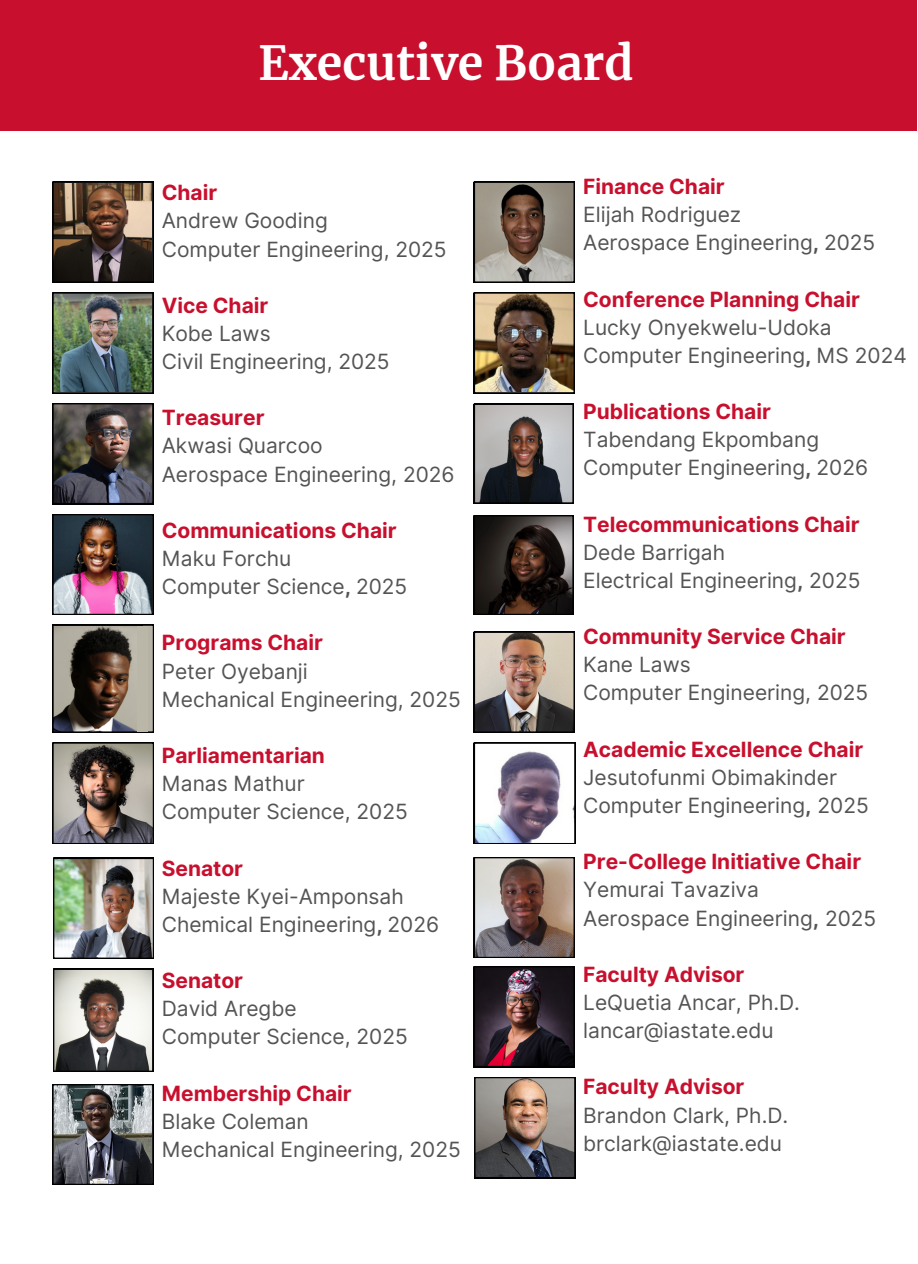
<style>
.page{position:relative;width:918px;height:1264px;background:#fff}
.page>*{position:absolute;margin:0;border:0;box-sizing:border-box;transform-origin:0 0}
.t1{font:700 46.5px "Merriweather";color:#fff}
.t2{font:21px/28.2px "Inter";color:#545454}
.t3{font:700 21px/28.2px "Inter";color:#c8102e}
.s1{font-weight:700}
.s2{font-weight:400;color:#545454}
</style>
<div class="page">
<div style="left:0;top:0;width:917px;height:130px;background:#c8102e"></div>
<img style="left:53px;top:1084px;width:100px;height:100px">
<img style="left:53px;top:292px;width:100px;height:101px">
<img style="left:474px;top:966px;width:101px;height:100px">
<svg style="left:53px;top:182px;width:100px;height:100px;background:#5e4b3d"></svg>
<img style="left:474px;top:632px;width:101px;height:100px">
<svg style="left:474px;top:182px;width:101px;height:100px;background:#867b70"></svg>
<img style="left:53px;top:403px;width:100px;height:101px">
<img style="left:53px;top:514px;width:100px;height:101px">
<img style="left:474px;top:857px;width:101px;height:100px">
<img style="left:474px;top:292px;width:101px;height:101px">
<svg style="left:474px;top:515px;width:100px;height:100px;background:#2e2622"></svg>
<svg style="left:474px;top:404px;width:100px;height:99px;background:#797474"></svg>
<svg style="left:53px;top:624px;width:101px;height:108px;background:#645b52"></svg>
<div style="left:138px;top:625px;width:10px;height:106px;background:#bbb7a8"></div>
<img style="left:53px;top:742px;width:101px;height:102px">
<img style="left:53px;top:858px;width:101px;height:100px">
<svg style="left:53px;top:968px;width:100px;height:103px"></svg>
<svg style="left:474px;top:742px;width:101px;height:102px"></svg>
<img style="left:474px;top:1077px;width:101px;height:101px">
<p class="t1" style="left:258px;top:34px;width:377px">Executive Board</p>
<p class="t3" style="left:162px;top:178px;width:57px">Chair</p>
<p class="t2" style="left:162px;top:207px;width:168px">Andrew Gooding</p>
<p class="t2" style="left:162px;top:235px;width:286px">Computer Engineering, 2025</p>
<p class="t3" style="left:162px;top:291px;width:108px">Vice Chair</p>
<p class="t2" style="left:162px;top:319px;width:110px">Kobe Laws</p>
<p class="t2" style="left:162px;top:347px;width:229px">Civil Engineering, 2025</p>
<p class="t3" style="left:162px;top:403px;width:104px">Treasurer</p>
<p class="t2" style="left:162px;top:432px;width:162px">Akwasi Quarcoo</p>
<p class="t2" style="left:162px;top:460px;width:294px">Aerospace Engineering, 2026</p>
<p class="t3" style="left:162px;top:516px;width:237px">Communications Chair</p>
<p class="t2" style="left:162px;top:544px;width:131px">Maku Forchu</p>
<p class="t2" style="left:162px;top:572px;width:247px">Computer Science<span class="s1">,</span> 2025</p>
<p class="t3" style="left:162px;top:628px;width:163px">Programs Chair</p>
<p class="t2" style="left:162px;top:657px;width:148px">Peter Oyebanji</p>
<p class="t2" style="left:162px;top:685px;width:300px">Mechanical Engineering, 2025</p>
<p class="t3" style="left:162px;top:741px;width:165px">Parliamentarian</p>
<p class="t2" style="left:162px;top:769px;width:144px">Manas Mathur</p>
<p class="t2" style="left:162px;top:797px;width:247px">Computer Science, 2025</p>
<p class="t3" style="left:162px;top:853px;width:83px">Senator</p>
<p class="t2" style="left:162px;top:882px;width:243px">Majeste Kyei-Amponsah</p>
<p class="t2" style="left:162px;top:910px;width:279px">Chemical Engineering<span class="s1">,</span> 2026</p>
<p class="t3" style="left:162px;top:966px;width:83px">Senator</p>
<p class="t2" style="left:162px;top:994px;width:136px">David Aregbe</p>
<p class="t2" style="left:162px;top:1022px;width:247px">Computer Science, 2025</p>
<p class="t3" style="left:162px;top:1078px;width:192px">Membership Chair</p>
<p class="t2" style="left:162px;top:1107px;width:149px">Blake Coleman</p>
<p class="t2" style="left:162px;top:1135px;width:300px">Mechanical Engineering, 2025</p>
<p class="t3" style="left:583px;top:172px;width:143px">Finance Chair</p>
<p class="t2" style="left:583px;top:200px;width:160px">Elijah Rodriguez</p>
<p class="t2" style="left:583px;top:228px;width:294px">Aerospace Engineering<span class="s1">,</span> 2025</p>
<p class="t3" style="left:583px;top:285px;width:278px">Conference Planning Chair</p>
<p class="t2" style="left:583px;top:313px;width:250px">Lucky Onyekwelu-Udoka</p>
<p class="t2" style="left:583px;top:341px;width:325px">Computer Engineering<span class="s1">,</span> MS 2024</p>
<p class="t3" style="left:583px;top:397px;width:189px">Publications Chair</p>
<p class="t2" style="left:583px;top:425px;width:237px">Tabendang Ekpombang</p>
<p class="t2" style="left:583px;top:453px;width:286px">Computer Engineering<span class="s1">,</span> 2026</p>
<p class="t3" style="left:583px;top:510px;width:278px">Telecommunications Chair<br><span class="s2">Dede Barrigah</span></p>
<p class="t2" style="left:583px;top:566px;width:279px">Electrical Engineering<span class="s1">,</span> 2025</p>
<p class="t3" style="left:583px;top:622px;width:264px">Community Service Chair</p>
<p class="t2" style="left:583px;top:650px;width:109px">Kane Laws</p>
<p class="t2" style="left:583px;top:678px;width:287px">Computer Engineering, 2025</p>
<p class="t3" style="left:583px;top:735px;width:282px">Academic Excellence Chair</p>
<p class="t2" style="left:583px;top:763px;width:255px">Jesutofunmi Obimakinder</p>
<p class="t2" style="left:583px;top:791px;width:287px">Computer Engineering<span class="s1">,</span> 2025</p>
<p class="t3" style="left:583px;top:847px;width:280px">Pre-College Initiative Chair<br><span class="s2">Yemurai Tavaziva</span></p>
<p class="t2" style="left:583px;top:903px;width:295px">Aerospace Engineering<span class="s1">,</span> 2025</p>
<p class="t3" style="left:583px;top:960px;width:163px">Faculty Advisor</p>
<p class="t2" style="left:583px;top:988px;width:218px">LeQuetia Ancar, Ph.D. lancar@iastate.edu</p>
<p class="t3" style="left:583px;top:1072px;width:163px">Faculty Advisor</p>
<p class="t2" style="left:583px;top:1100px;width:207px">Brandon Clark, Ph.D. brclark@iastate.edu</p>
</div>
